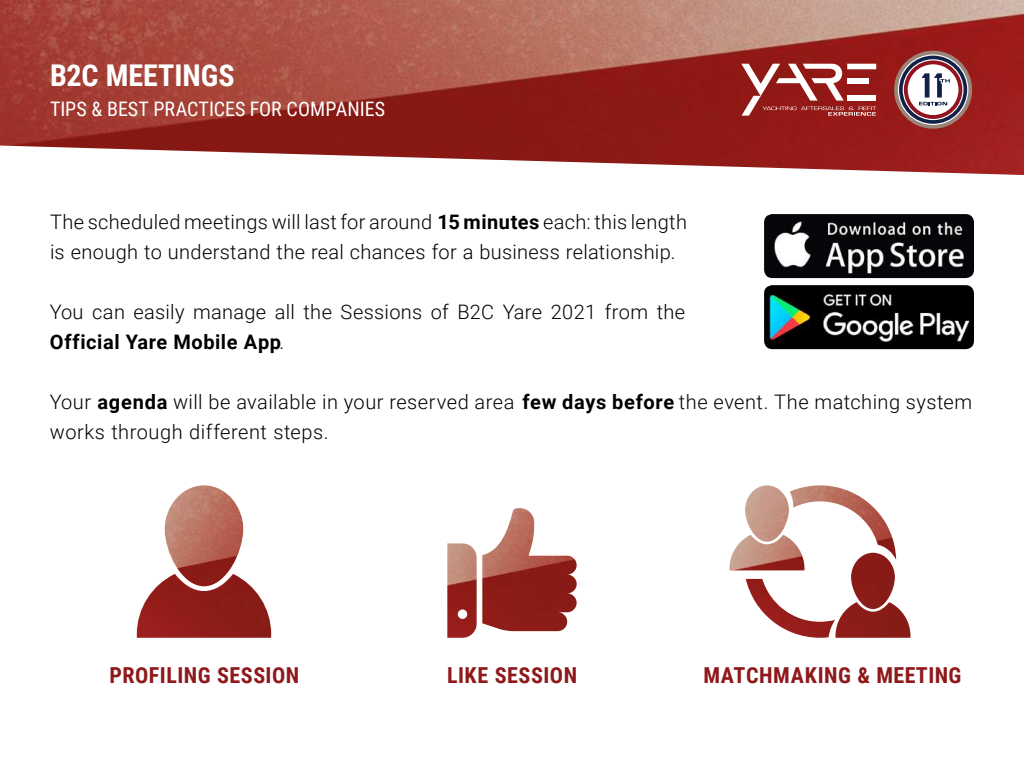
<style>
.page{position:relative;width:1024px;height:768px;background:#fff}
.page>*{position:absolute;margin:0;border:0;box-sizing:border-box;transform-origin:0 0}
.t1{font:700 30px "Roboto Condensed";color:#fff}
.t2{font:700 22px "Roboto Condensed";letter-spacing:.025em;color:#8f181a}
.t3{font:300 20px/30px "Roboto";letter-spacing:.015em;color:#000}
.t4{font:20px "Roboto Condensed";color:#fff}
.s1{font-weight:700}
</style>
<div class="page">
<img style="left:0;top:0;width:1024px;height:175px">
<img style="left:137px;top:485px;width:134px;height:153px">
<img style="left:447px;top:508px;width:130px;height:130px">
<img style="left:730px;top:485px;width:180px;height:153px">
<img style="left:764px;top:285px;width:210px;height:64px">
<img style="left:764px;top:214px;width:210px;height:64px">
<svg style="left:741px;top:64px;width:135px;height:52px"></svg>
<svg style="left:894px;top:51px;width:78px;height:78px"></svg>
<h1 class="t1" style="left:50px;top:54px;width:186px">B2C MEETINGS</h1>
<p class="t4" style="left:50px;top:95px;width:337px">TIPS &amp; BEST PRACTICES FOR COMPANIES</p>
<p class="t3" style="left:50px;top:206px;width:639px">The scheduled meetings will last for around <span class="s1">15 minutes</span> each: this length is enough to understand the real chances for a business relationship.</p>
<p class="t3" style="left:50px;top:296px;width:637px">You can easily manage all the Sessions of B2C Yare 2021 from the<br><span class="s1">Official Yare Mobile App</span>.</p>
<p class="t3" style="left:50px;top:386px;width:924px">Your <span class="s1">agenda</span> will be available in your reserved area <span class="s1">few days before</span> the event. The matching system works through different steps.</p>
<p class="t2" style="left:109px;top:659px;width:191px">PROFILING SESSION</p>
<p class="t2" style="left:447px;top:659px;width:131px">LIKE SESSION</p>
<p class="t2" style="left:703px;top:659px;width:260px">MATCHMAKING &amp; MEETING</p>
</div>
